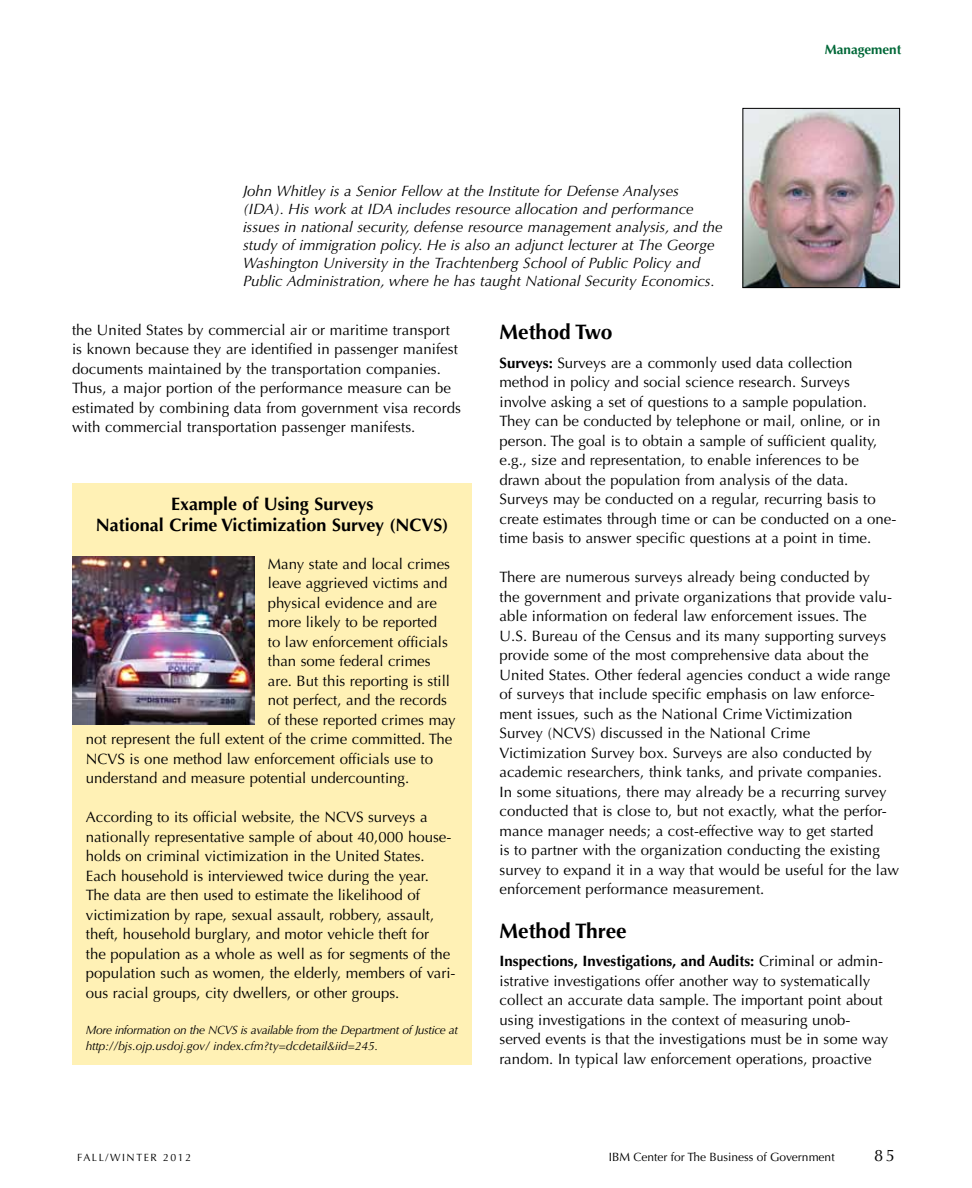
<style>
.page{position:relative;width:972px;height:1188px;background:#fff}
.page>*{position:absolute;margin:0;border:0;box-sizing:border-box;transform-origin:0 0}
.t1{font:700 21px "Optima";color:#000}
.t2{font:700 18px/21px "Optima";color:#000;text-align:center}
.t3{font:16.5px "Optima";color:#000}
.t4{font:15px/19.5px "Optima";color:#000}
.t5{font:italic 15px/18px "Optima";color:#000}
.t6{font:700 13.5px "Optima";color:#006838}
.t7{font:italic 12px/16.5px "Optima";letter-spacing:-.03em;color:#000}
.t8{font:12px "Optima";color:#000}
.t9{font:10.5px "Optima";letter-spacing:.15em;color:#000}
.s1{font-weight:700}
</style>
<div class="page">
<img style="left:744px;top:110px;width:154px;height:176px">
<div style="left:742px;top:108px;width:158px;height:180px;border:1px solid #000"></div>
<div style="left:72px;top:484px;width:400px;height:581px;background:#fff1b5"></div>
<img style="left:72px;top:556px;width:182px;height:169px">
<p class="t6" style="left:825px;top:41px;width:78px">Management</p>
<p class="t5" style="left:243px;top:182px;width:481px">John Whitley is a Senior Fellow at the Institute for Defense Analyses (IDA). His work at IDA includes resource allocation and performance issues in national security, defense resource management analysis, and the study of immigration policy. He is also an adjunct lecturer at The George Washington University in the Trachtenberg School of Public Policy and Public Administration, where he has taught National Security Economics.</p>
<p class="t4" style="left:72px;top:320px;width:391px">the United States by commercial air or maritime transport is known because they are identified in passenger manifest documents maintained by the transportation companies.<br>Thus, a major portion of the performance measure can be estimated by combining data from government visa records with commercial transportation passenger manifests.</p>
<h1 class="t1" style="left:500px;top:320px;width:114px">Method Two</h1>
<p class="t4" style="left:500px;top:353px;width:398px"><span class="s1">Surveys:</span> Surveys are a commonly used data collection method in policy and social science research. Surveys involve asking a set of questions to a sample population.<br>They can be conducted by telephone or mail, online, or in person. The goal is to obtain a sample of sufficient quality, e.g., size and representation, to enable inferences to be drawn about the population from analysis of the data.<br>Surveys may be conducted on a regular, recurring basis to create estimates through time or can be conducted on a one&shy;time basis to answer specific questions at a point in time.</p>
<p class="t4" style="left:500px;top:568px;width:401px">There are numerous surveys already being conducted by<br>the government and private organizations that provide valu&shy;able information on federal law enforcement issues. The<br>U.S. Bureau of the Census and its many supporting surveys provide some of the most comprehensive data about the United States. Other federal agencies conduct a wide range of surveys that include specific emphasis on law enforce&shy;ment issues, such as the National Crime Victimization Survey (NCVS) discussed in the National Crime Victimization Survey box. Surveys are also conducted by academic researchers, think tanks, and private companies.<br>In some situations, there may already be a recurring survey conducted that is close to, but not exactly, what the perfor&shy;mance manager needs; a cost-effective way to get started<br>is to partner with the organization conducting the existing survey to expand it in a way that would be useful for the law enforcement performance measurement.</p>
<h1 class="t1" style="left:500px;top:918px;width:129px">Method Three</h1>
<p class="t4" style="left:500px;top:952px;width:390px"><span class="s1">Inspections, Investigations, and Audits:</span> Criminal or admin&shy;istrative investigations offer another way to systematically collect an accurate data sample. The important point about using investigations in the context of measuring unob&shy;served events is that the investigations must be in some way random. In typical law enforcement operations, proactive</p>
<p class="t2" style="left:96px;top:494px;width:354px">Example of Using Surveys<br>National Crime Victimization Survey (NCVS)</p>
<p class="t4" style="left:268px;top:554px;width:184px">Many state and local crimes</p>
<p class="t4" style="left:268px;top:574px;width:181px">leave aggrieved victims and</p>
<p class="t4" style="left:268px;top:593px;width:171px">physical evidence and are</p>
<p class="t4" style="left:268px;top:613px;width:171px">more likely to be reported</p>
<p class="t4" style="left:268px;top:632px;width:182px">to law enforcement officials</p>
<p class="t4" style="left:268px;top:652px;width:164px">than some federal crimes</p>
<p class="t4" style="left:268px;top:671px;width:184px">are. But this reporting is still</p>
<p class="t4" style="left:268px;top:691px;width:181px">not perfect, and the records</p>
<p class="t4" style="left:268px;top:710px;width:189px">of these reported crimes may</p>
<p class="t4" style="left:86px;top:730px;width:368px">not represent the full extent of the crime committed. The</p>
<p class="t4" style="left:86px;top:749px;width:349px">NCVS is one method law enforcement officials use to</p>
<p class="t4" style="left:86px;top:769px;width:325px">understand and measure potential undercounting.</p>
<p class="t4" style="left:86px;top:808px;width:371px">According to its official website, the NCVS surveys a nationally representative sample of about 40,000 house&shy;holds on criminal victimization in the United States.<br>Each household is interviewed twice during the year.<br>The data are then used to estimate the likelihood of victimization by rape, sexual assault, robbery, assault, theft, household burglary, and motor vehicle theft for<br>the population as a whole as well as for segments of the population such as women, the elderly, members of vari&shy;ous racial groups, city dwellers, or other groups.</p>
<p class="t7" style="left:86px;top:1022px;width:374px">More information on the NCVS is available from the Department of Justice at http://bjs.ojp.usdoj.gov/ index.cfm?ty=dcdetail&amp;iid=245.</p>
<p class="t9" style="left:77px;top:1152px;width:116px">FALL/WINTER 2012</p>
<p class="t8" style="left:609px;top:1150px;width:227px">IBM Center for The Business of Government</p>
<p class="t3" style="left:874px;top:1146px;width:22px">85</p>
</div>
